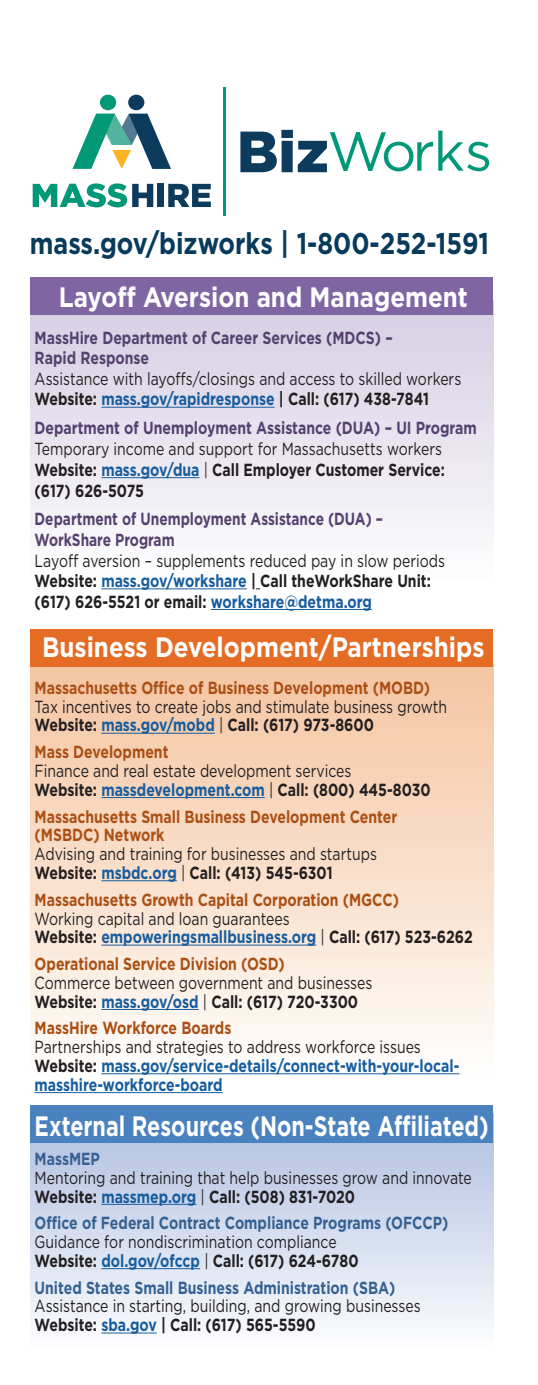
<style>
.page{position:relative;width:538px;height:1385px;background:#fff}
.page>*{position:absolute;margin:0;border:0;box-sizing:border-box;transform-origin:0 0}
.t1{font:700 29.93px "Gotham";color:#083a5c;scale:.83 1}
.t2{font:700 28px "Gotham";color:#fff;scale:.86 1}
.t3{font:700 28px "Gotham";color:#fff;scale:.77 1}
.t4{font:17.5px/20.7px "Gotham";color:#231f20;scale:.8 1}
.t5{font:700 17.5px/20.5px "Gotham";color:#231f20;scale:.8 1}
.t6{font:700 17.5px/18.9px "Gotham";color:#ab5015;scale:.8 1}
.t7{font:700 17.5px/18.9px "Gotham";color:#175d9e;scale:.8 1}
.t8{font:700 17.5px "Gotham";color:#366192;scale:.8 1}
.t9{font:700 17.5px/20.7px "Gotham";color:#55416f;scale:.78 1}
.t10{font:700 17.5px "Gotham";color:#55416f;scale:.8 1}
.s1{font-weight:700;color:#55416f}
.s2{color:#175d9e}
.s3{font-weight:400}
.s4{color:#231f20}
.s5{font-weight:400;color:#231f20}
</style>
<div class="page">
<div style="left:30px;top:300px;width:462px;height:302px;background:linear-gradient(to bottom,#d5cce2,#fff)"></div>
<svg style="left:30px;top:1142px;width:462px;height:192px;background:#d6deef"></svg>
<div style="left:30px;top:664px;width:462px;height:448px;background:linear-gradient(to bottom,#f4c29d,#feffff)"></div>
<div style="left:30px;top:1105px;width:462px;height:37px;background:#4a81bf"></div>
<div style="left:30px;top:628px;width:462px;height:38px;background:#e56c25"></div>
<div style="left:30px;top:277px;width:462px;height:38px;background:#8065a3"></div>
<hr style="left:101px;top:407px;width:173px;height:1px;background:#175d9e">
<hr style="left:101px;top:477px;width:98px;height:1px;background:#175d9e">
<hr style="left:101px;top:588px;width:145px;height:1px;background:#175d9e">
<hr style="left:211px;top:609px;width:160px;height:1px;background:#175d9e">
<hr style="left:101px;top:732px;width:114px;height:1px;background:#175d9e">
<hr style="left:101px;top:797px;width:163px;height:1px;background:#175d9e">
<hr style="left:101px;top:880px;width:76px;height:1px;background:#175d9e">
<hr style="left:101px;top:944px;width:215px;height:1px;background:#175d9e">
<hr style="left:101px;top:1008px;width:97px;height:1px;background:#175d9e">
<hr style="left:101px;top:1073px;width:358px;height:1px;background:#175d9e">
<hr style="left:35px;top:1092px;width:187px;height:1px;background:#175d9e">
<hr style="left:101px;top:1203px;width:95px;height:1px;background:#175d9e">
<hr style="left:101px;top:1268px;width:99px;height:1px;background:#175d9e">
<hr style="left:101px;top:1332px;width:56px;height:1px;background:#175d9e">
<div style="left:100px;top:95px;width:16px;height:15px;background:#009877;border-radius:50%"></div>
<div style="left:128px;top:95px;width:16px;height:15px;background:#0c3b5d;border-radius:50%"></div>
<svg style="left:72px;top:114px;width:99px;height:55px"></svg>
<svg style="left:33px;top:183px;width:120px;height:24px"></svg>
<div style="left:157px;top:184px;width:7px;height:23px;background:#0c3b5d"></div>
<svg style="left:168px;top:184px;width:43px;height:23px"></svg>
<hr style="left:223px;top:87px;width:3px;height:128px;background:#009877">
<svg style="left:240px;top:130px;width:192px;height:42px"></svg>
<svg style="left:438px;top:131px;width:50px;height:40px"></svg>
<p class="t1" style="left:30px;top:224px;width:554px">mass.gov/bizworks | 1-800-252-1591</p>
<p class="t2" style="left:59px;top:278px;width:476px">Layoff Aversion and Management</p>
<p class="t4" style="left:35px;top:327px;width:534px"><span class="s1">MassHire Department of Career Services (MDCS) –<br>Rapid Response<br></span>Assistance with layoffs/closings and access to skilled workers</p>
<p class="t5" style="left:35px;top:389px;width:494px">Website: <span class="s2">mass.gov/rapidresponse</span> | Call: (617) 438-7841</p>
<p class="t10" style="left:35px;top:416px;width:553px">Department of Unemployment Assistance (DUA) – UI Program</p>
<p class="t4" style="left:35px;top:438px;width:510px">Temporary income and support for Massachusetts workers</p>
<p class="t5" style="left:35px;top:459px;width:514px">Website: <span class="s2">mass.gov/dua</span> <span class="s3">|</span> Call Employer Customer Service: (617) 626-5075</p>
<p class="t9" style="left:35px;top:508px;width:448px">Department of Unemployment Assistance (DUA) –<br>WorkShare Program</p>
<p class="t4" style="left:35px;top:549px;width:514px">Layoff aversion – supplements reduced pay in slow periods</p>
<p class="t5" style="left:35px;top:570px;width:496px">Website: <span class="s2">mass.gov/workshare</span> | Call theWorkShare Unit: (617) 626-5521 or email: <span class="s2">workshare@detma.org</span></p>
<p class="t2" style="left:42px;top:628px;width:515px">Business Development/Partnerships</p>
<p class="t6" style="left:35px;top:678px;width:495px">Massachusetts Office of Business Development (MOBD)</p>
<p class="t4" style="left:35px;top:695px;width:516px">Tax incentives to create jobs and stimulate business growth</p>
<p class="t5" style="left:35px;top:715px;width:425px">Website: <span class="s2">mass.gov/mobd</span> <span class="s3">|</span> Call: (617) 973-8600</p>
<p class="t6" style="left:35px;top:742px;width:169px">Mass Development</p>
<p class="t4" style="left:35px;top:760px;width:397px">Finance and real estate development services</p>
<p class="t5" style="left:35px;top:779px;width:496px">Website: <span class="s2">massdevelopment.com</span> <span class="s3">|</span> Call: (800) 445-8030</p>
<p class="t6" style="left:35px;top:806px;width:454px">Massachusetts Small Business Development Center (MSBDC) Network</p>
<p class="t4" style="left:35px;top:843px;width:429px">Advising and training for businesses and startups</p>
<p class="t5" style="left:35px;top:862px;width:373px">Website: <span class="s2">msbdc.org</span> <span class="s3">|</span> Call: (413) 545-6301</p>
<p class="t6" style="left:35px;top:889px;width:456px">Massachusetts Growth Capital Corporation (MGCC)</p>
<p class="t4" style="left:35px;top:907px;width:320px">Working capital and loan guarantees</p>
<p class="t7" style="left:35px;top:927px;width:548px"><span class="s4">Website:</span> empoweringsmallbusiness.org <span class="s5">|</span> <span class="s4">Call: (617) 523-6262</span></p>
<p class="t6" style="left:35px;top:954px;width:314px">Operational Service Division (OSD)</p>
<p class="t4" style="left:35px;top:971px;width:423px">Commerce between government and businesses</p>
<p class="t5" style="left:35px;top:991px;width:405px">Website: <span class="s2">mass.gov/osd</span> <span class="s3">|</span> Call: (617) 720-3300</p>
<p class="t6" style="left:35px;top:1018px;width:247px">MassHire Workforce Boards</p>
<p class="t4" style="left:35px;top:1036px;width:484px">Partnerships and strategies to address workforce issues</p>
<p class="t7" style="left:35px;top:1056px;width:532px"><span class="s4">Website:</span> mass.gov/service-details/connect-with-your-local&shy;masshire-workforce-board</p>
<p class="t3" style="left:35px;top:1107px;width:590px">External Resources (Non-State Affiliated)</p>
<p class="t8" style="left:35px;top:1147px;width:83px">MassMEP</p>
<p class="t4" style="left:35px;top:1166px;width:547px">Mentoring and training that help businesses grow and innovate</p>
<p class="t5" style="left:35px;top:1185px;width:402px">Website: <span class="s2">massmep.org</span> <span class="s3">|</span> Call: (508) 831-7020</p>
<p class="t8" style="left:35px;top:1211px;width:518px">Office of Federal Contract Compliance Programs (OFCCP)</p>
<p class="t4" style="left:35px;top:1231px;width:378px">Guidance for nondiscrimination compliance</p>
<p class="t5" style="left:35px;top:1250px;width:406px">Website: <span class="s2">dol.gov/ofccp</span> <span class="s3">|</span> Call: (617) 624-6780</p>
<p class="t8" style="left:35px;top:1275px;width:452px">United States Small Business Administration (SBA)</p>
<p class="t4" style="left:35px;top:1295px;width:483px">Assistance in starting, building, and growing businesses</p>
<p class="t5" style="left:35px;top:1314px;width:352px">Website: <span class="s2">sba.gov</span> | Call: (617) 565-5590</p>
</div>
